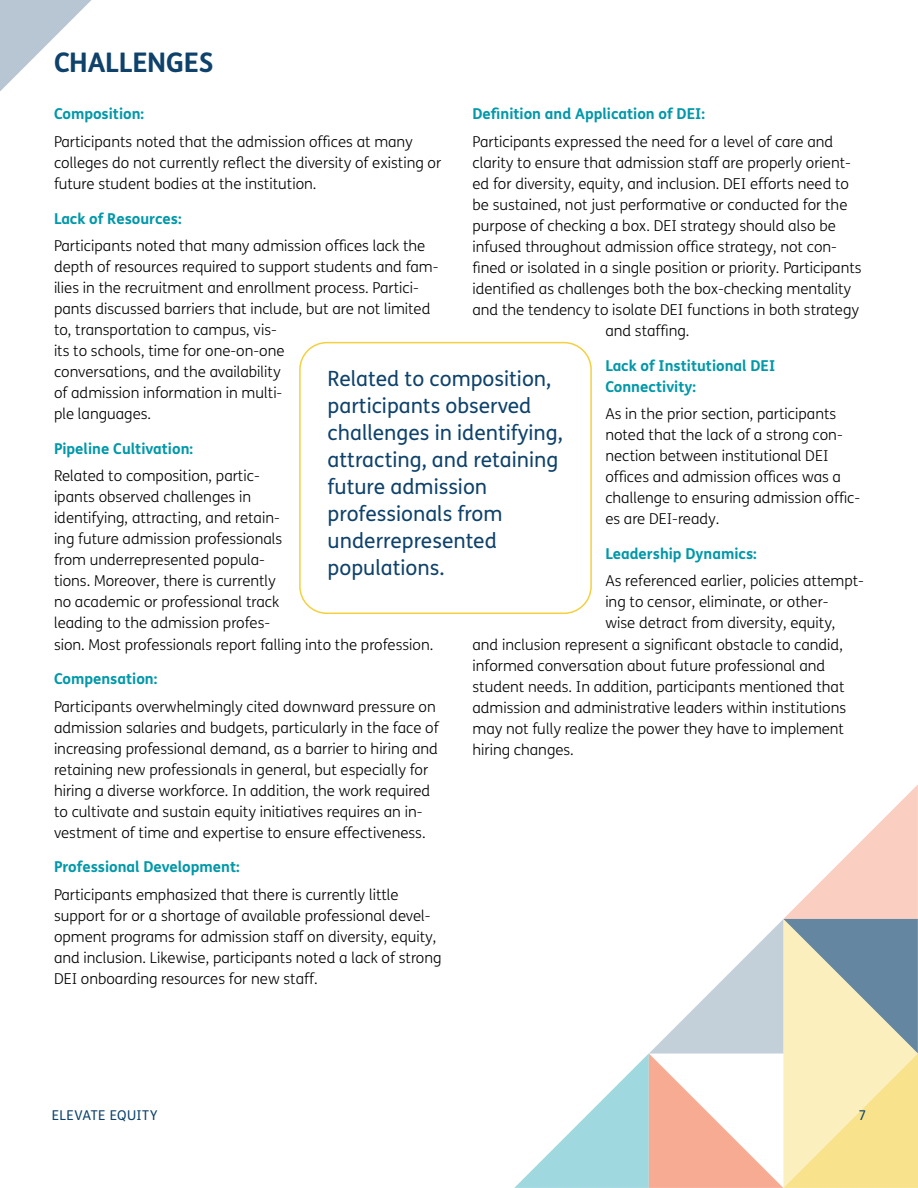
<style>
.page{position:relative;width:918px;height:1188px;background:#fff}
.page>*{position:absolute;margin:0;border:0;box-sizing:border-box;transform-origin:0 0}
.t1{font:700 27px "FS Me";letter-spacing:-.01em;color:#0f426b}
.t2{font:21px/27px "FS Me";color:#0f426b}
.t3{font:300 15px/21px "FS Me";color:#000}
.t4{font:700 15px/21px "FS Me";color:#0198a9}
.t5{font:13.5px "FS Me";letter-spacing:.025em;color:#0f426b}
</style>
<div class="page">
<svg style="left:514px;top:784px;width:404px;height:404px"></svg>
<div style="left:299px;top:342px;width:293px;height:272px;border:2px solid #f4d03e;border-radius:27px"></div>
<svg style="left:0;top:0;width:91px;height:91px"></svg>
<h1 class="t1" style="left:54px;top:42px;width:161px">CHALLENGES</h1>
<p class="t4" style="left:54px;top:103px;width:92px">Composition:</p>
<p class="t3" style="left:54px;top:131px;width:389px">Participants noted that the admission offices at many colleges do not currently reflect the diversity of existing or future student bodies at the institution.</p>
<p class="t4" style="left:54px;top:207px;width:129px">Lack of Resources:</p>
<p class="t3" style="left:54px;top:235px;width:386px">Participants noted that many admission offices lack the depth of resources required to support students and fam&shy;ilies in the recruitment and enrollment process. Partici&shy;pants discussed barriers that include, but are not limited to, transportation to campus, vis-<br>its to schools, time for one-on-one<br>conversations, and the availability<br>of admission information in multi-<br>ple languages.</p>
<p class="t4" style="left:54px;top:437px;width:141px">Pipeline Cultivation:</p>
<p class="t3" style="left:54px;top:465px;width:381px">Related to composition, partic-<br>ipants observed challenges in<br>identifying, attracting, and retain-<br>ing future admission professionals<br>from underrepresented popula-<br>tions. Moreover, there is currently<br>no academic or professional track<br>leading to the admission profes-<br>sion. Most professionals report falling into the profession.</p>
<p class="t4" style="left:54px;top:667px;width:105px">Compensation:</p>
<p class="t3" style="left:54px;top:696px;width:386px">Participants overwhelmingly cited downward pressure on admission salaries and budgets, particularly in the face of increasing professional demand, as a barrier to hiring and retaining new professionals in general, but especially for hiring a diverse workforce. In addition, the work required to cultivate and sustain equity initiatives requires an in&shy;vestment of time and expertise to ensure effectiveness.</p>
<p class="t4" style="left:54px;top:856px;width:187px">Professional Development:</p>
<p class="t3" style="left:54px;top:884px;width:389px">Participants emphasized that there is currently little support for or a shortage of available professional devel&shy;opment programs for admission staff on diversity, equity, and inclusion. Likewise, participants noted a lack of strong DEI onboarding resources for new staff.</p>
<p class="t4" style="left:472px;top:103px;width:234px">Definition and Application of DEI:</p>
<p class="t3" style="left:472px;top:131px;width:362px">Participants expressed the need for a level of care and</p>
<p class="t3" style="left:472px;top:152px;width:380px">clarity to ensure that admission staff are properly orient-</p>
<p class="t3" style="left:472px;top:173px;width:378px">ed for diversity, equity, and inclusion. DEI efforts need to</p>
<p class="t3" style="left:472px;top:194px;width:376px">be sustained, not just performative or conducted for the</p>
<p class="t3" style="left:472px;top:215px;width:365px">purpose of checking a box. DEI strategy should also be</p>
<p class="t3" style="left:472px;top:236px;width:366px">infused throughout admission office strategy, not con-</p>
<p class="t3" style="left:472px;top:257px;width:391px">fined or isolated in a single position or priority. Participants</p>
<p class="t3" style="left:472px;top:278px;width:380px">identified as challenges both the box-checking mentality</p>
<p class="t3" style="left:472px;top:299px;width:388px">and the tendency to isolate DEI functions in both strategy</p>
<p class="t3" style="left:605px;top:320px;width:86px">and staffing.</p>
<p class="t4" style="left:605px;top:354px;width:171px">Lack of Institutional DEI<br>Connectivity:</p>
<p class="t3" style="left:605px;top:403px;width:256px">As in the prior section, participants noted that the lack of a strong con&shy;nection between institutional DEI offices and admission offices was a challenge to ensuring admission offic&shy;es are DEI-ready.</p>
<p class="t4" style="left:605px;top:542px;width:153px">Leadership Dynamics:</p>
<p class="t3" style="left:605px;top:570px;width:260px">As referenced earlier, policies attempt-</p>
<p class="t3" style="left:605px;top:591px;width:225px">ing to censor, eliminate, or other-</p>
<p class="t3" style="left:605px;top:612px;width:232px">wise detract from diversity, equity,</p>
<p class="t3" style="left:472px;top:633px;width:372px">and inclusion represent a significant obstacle to candid,</p>
<p class="t3" style="left:472px;top:654px;width:354px">informed conversation about future professional and</p>
<p class="t3" style="left:472px;top:675px;width:374px">student needs. In addition, participants mentioned that</p>
<p class="t3" style="left:472px;top:696px;width:375px">admission and administrative leaders within institutions</p>
<p class="t3" style="left:472px;top:717px;width:373px">may not fully realize the power they have to implement</p>
<p class="t3" style="left:472px;top:738px;width:103px">hiring changes.</p>
<h2 class="t2" style="left:328px;top:365px;width:237px">Related to composition, participants observed challenges in identifying, attracting, and retaining future admission professionals from underrepresented populations.</h2>
<p class="t5" style="left:52px;top:1106px;width:107px">ELEVATE EQUITY</p>
<p class="t5" style="left:858px;top:1106px;width:9px">7</p>
</div>
